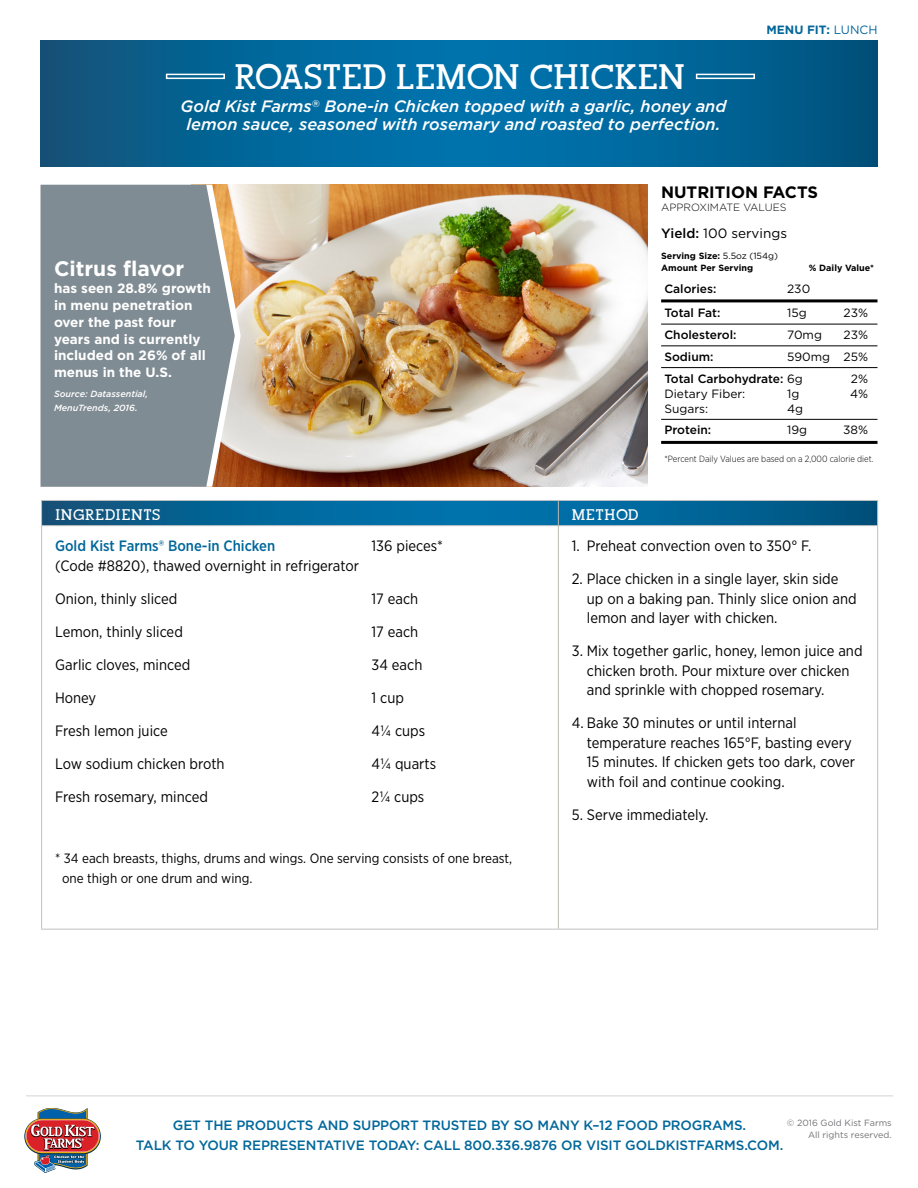
<style>
.page{position:relative;width:918px;height:1188px;background:#fff}
.page>*{position:absolute;margin:0;border:0;box-sizing:border-box;transform-origin:0 0}
.t1{font:700 34.5px "Alexandria FLF";color:#fff}
.t2{font:700 21px "Gotham";color:#fff}
.t3{font:italic 500 16.5px/18px "Gotham";color:#fff;text-align:center}
.t4{font:700 16.5px "Gotham";color:#000}
.t5{font:15px/19.5px "Gotham Narrow";color:#000}
.t6{font:500 15px "Gotham Narrow";color:#01679a}
.t7{font:700 15px "Alexandria FLF";letter-spacing:.04em;color:#fff}
.t8{font:500 13.5px/19.5px "Gotham";letter-spacing:-.01em;color:#01679a;text-align:center}
.t9{font:700 13.5px/16.8px "Gotham";color:#fff}
.t10{font:13.5px/19.5px "Gotham Narrow";color:#000}
.t11{font:13.5px "Gotham";color:#000}
.t12{font:500 12px/21.8px "Gotham";color:#000}
.t13{font:12px "Gotham";color:#000}
.t14{font:700 12px "Gotham";color:#01679a}
.t15{font:300 10.5px "Gotham";color:#000}
.t16{font:700 9px/12px "Gotham";color:#000}
.t17{font:300 9px "Gotham Narrow";color:#000}
.t18{font:9px/12px "Gotham";color:#717275;text-align:right}
.t19{font:italic 500 9px/13.5px "Gotham";color:#fff}
.s1{font-weight:400}
.s2{font-weight:500}
</style>
<div class="page">
<img style="left:24px;top:1109px;width:77px;height:64px">
<hr style="left:26px;top:1095px;width:867px;height:1px;background:#d9d9d9">
<svg style="left:40px;top:40px;width:838px;height:126px;background:#026497"></svg>
<hr style="left:558px;top:526px;width:1px;height:403px;background:#bbb8ae">
<hr style="left:41px;top:526px;width:1px;height:403px;background:#bec0c2">
<hr style="left:877px;top:526px;width:1px;height:403px;background:#bec0c2">
<hr style="left:41px;top:929px;width:517px;height:1px;background:#bec0c2">
<hr style="left:558px;top:929px;width:320px;height:1px;background:#bec0c2">
<svg style="left:41px;top:500px;width:837px;height:25px;background:#0a6899"></svg>
<hr style="left:41px;top:525px;width:517px;height:1px;background:#bec0c2">
<hr style="left:558px;top:525px;width:320px;height:1px;background:#bec0c2">
<img style="left:241px;top:185px;width:407px;height:302px">
<svg style="left:235px;top:185px;width:6px;height:302px"></svg>
<svg style="left:40px;top:185px;width:195px;height:302px;background:#879094"></svg>
<hr style="left:661px;top:299px;width:217px;height:3px;background:#000">
<hr style="left:661px;top:324px;width:217px;height:1px;background:#000">
<hr style="left:661px;top:346px;width:217px;height:1px;background:#000">
<hr style="left:661px;top:367px;width:217px;height:1px;background:#000">
<hr style="left:661px;top:419px;width:217px;height:1px;background:#000">
<hr style="left:661px;top:441px;width:217px;height:3px;background:#000">
<div style="left:696px;top:74px;width:59px;height:5px;border:2px solid #fff"></div>
<div style="left:166px;top:74px;width:59px;height:5px;border:2px solid #fff"></div>
<h1 class="t1" style="left:235px;top:58px;width:452px">ROASTED LEMON CHICKEN</h1>
<p class="t3" style="left:180px;top:97px;width:548px">Gold Kist Farms<sup>®</sup> Bone-in Chicken topped with a garlic, honey and lemon sauce, seasoned with rosemary and roasted to perfection.</p>
<p class="t14" style="left:766px;top:23px;width:113px">MENU FIT: <span class="s1">LUNCH</span></p>
<h2 class="t2" style="left:54px;top:257px;width:132px">Citrus flavor</h2>
<p class="t9" style="left:54px;top:280px;width:158px">has seen 28.8% growth in menu penetration over the past four years and is currently included on 26% of all menus in the U.S.</p>
<p class="t19" style="left:54px;top:387px;width:96px">Source: Datassential,<br>MenuTrends, 2016.</p>
<p class="t4" style="left:661px;top:183px;width:158px">NUTRITION FACTS</p>
<p class="t15" style="left:661px;top:201px;width:127px">APPROXIMATE VALUES</p>
<p class="t11" style="left:661px;top:226px;width:127px"><span class="s2">Yield:</span> 100 servings</p>
<p class="t16" style="left:661px;top:250px;width:118px">Serving Size: <span class="s1">5.5oz (154g)<br></span>Amount Per Serving</p>
<p class="t16" style="left:809px;top:262px;width:67px">% Daily Value*</p>
<p class="t12" style="left:664px;top:277px;width:54px">Calories:</p>
<p class="t13" style="left:787px;top:282px;width:25px">230</p>
<p class="t12" style="left:664px;top:302px;width:58px">Total Fat:</p>
<p class="t13" style="left:787px;top:307px;width:21px">15g</p>
<p class="t13" style="left:844px;top:307px;width:26px">23%</p>
<p class="t12" style="left:664px;top:324px;width:74px">Cholesterol:</p>
<p class="t13" style="left:787px;top:328px;width:36px">70mg</p>
<p class="t13" style="left:844px;top:328px;width:26px">23%</p>
<p class="t12" style="left:664px;top:346px;width:51px">Sodium:</p>
<p class="t12" style="left:664px;top:346px;width:205px;text-indent:123px"><span class="s1">590mg 25%<br></span>Total Carbohydrate: <span class="s1">6g</span></p>
<p class="t13" style="left:851px;top:372px;width:19px">2%</p>
<p class="t13" style="left:664px;top:387px;width:83px">Dietary Fiber:</p>
<p class="t13" style="left:787px;top:387px;width:14px">1g</p>
<p class="t13" style="left:850px;top:387px;width:20px">4%</p>
<p class="t13" style="left:664px;top:402px;width:45px">Sugars:</p>
<p class="t13" style="left:787px;top:402px;width:18px">4g</p>
<p class="t12" style="left:664px;top:419px;width:48px">Protein:</p>
<p class="t13" style="left:787px;top:424px;width:22px">19g</p>
<p class="t13" style="left:843px;top:424px;width:26px">38%</p>
<p class="t17" style="left:664px;top:454px;width:211px">*Percent Daily Values are based on a 2,000 calorie diet.</p>
<p class="t7" style="left:55px;top:506px;width:107px">INGREDIENTS</p>
<p class="t7" style="left:572px;top:506px;width:68px">METHOD</p>
<p class="t6" style="left:55px;top:536px;width:222px">Gold Kist Farms® Bone-in Chicken</p>
<p class="t5" style="left:372px;top:536px;width:73px">136 pieces*</p>
<p class="t5" style="left:55px;top:555px;width:305px">(Code #8820), thawed overnight in refrigerator</p>
<p class="t5" style="left:55px;top:588px;width:124px">Onion, thinly sliced</p>
<p class="t5" style="left:372px;top:588px;width:48px">17 each</p>
<p class="t5" style="left:55px;top:621px;width:129px">Lemon, thinly sliced</p>
<p class="t5" style="left:372px;top:621px;width:48px">17 each</p>
<p class="t5" style="left:55px;top:654px;width:137px">Garlic cloves, minced</p>
<p class="t5" style="left:372px;top:654px;width:52px">34 each</p>
<p class="t5" style="left:55px;top:687px;width:43px">Honey</p>
<p class="t5" style="left:372px;top:687px;width:34px">1 cup</p>
<p class="t5" style="left:55px;top:720px;width:114px">Fresh lemon juice</p>
<p class="t5" style="left:372px;top:720px;width:55px">4¼ cups</p>
<p class="t5" style="left:55px;top:753px;width:171px">Low sodium chicken broth</p>
<p class="t5" style="left:372px;top:753px;width:66px">4¼ quarts</p>
<p class="t5" style="left:55px;top:786px;width:154px">Fresh rosemary, minced</p>
<p class="t5" style="left:372px;top:786px;width:54px">2¼ cups</p>
<p class="t5" style="left:572px;top:536px;width:241px">1. Preheat convection oven to 350° F.</p>
<p class="t5" style="left:587px;top:569px;width:271px;text-indent:-15px">2. Place chicken in a single layer, skin side up on a baking pan. Thinly slice onion and lemon and layer with chicken.</p>
<p class="t5" style="left:587px;top:641px;width:277px;text-indent:-15px">3. Mix together garlic, honey, lemon juice and chicken broth. Pour mixture over chicken and sprinkle with chopped rosemary.</p>
<p class="t5" style="left:587px;top:713px;width:270px;text-indent:-15px">4. Bake 30 minutes or until internal temperature reaches 165°F, basting every 15 minutes. If chicken gets too dark, cover with foil and continue cooking.</p>
<p class="t5" style="left:572px;top:804px;width:138px">5. Serve immediately.</p>
<p class="t10" style="left:62px;top:848px;width:452px;text-indent:-7px">* 34 each breasts, thighs, drums and wings. One serving consists of one breast, one thigh or one drum and wing.</p>
<p class="t18" style="left:787px;top:1117px;width:106px">© 2016 Gold Kist Farms<br>All rights reserved.</p>
<p class="t8" style="left:136px;top:1116px;width:649px">GET THE PRODUCTS AND SUPPORT TRUSTED BY SO MANY K–12 FOOD PROGRAMS.<br>TALK TO YOUR REPRESENTATIVE TODAY: CALL 800.336.9876 OR VISIT GOLDKISTFARMS.COM.</p>
</div>
